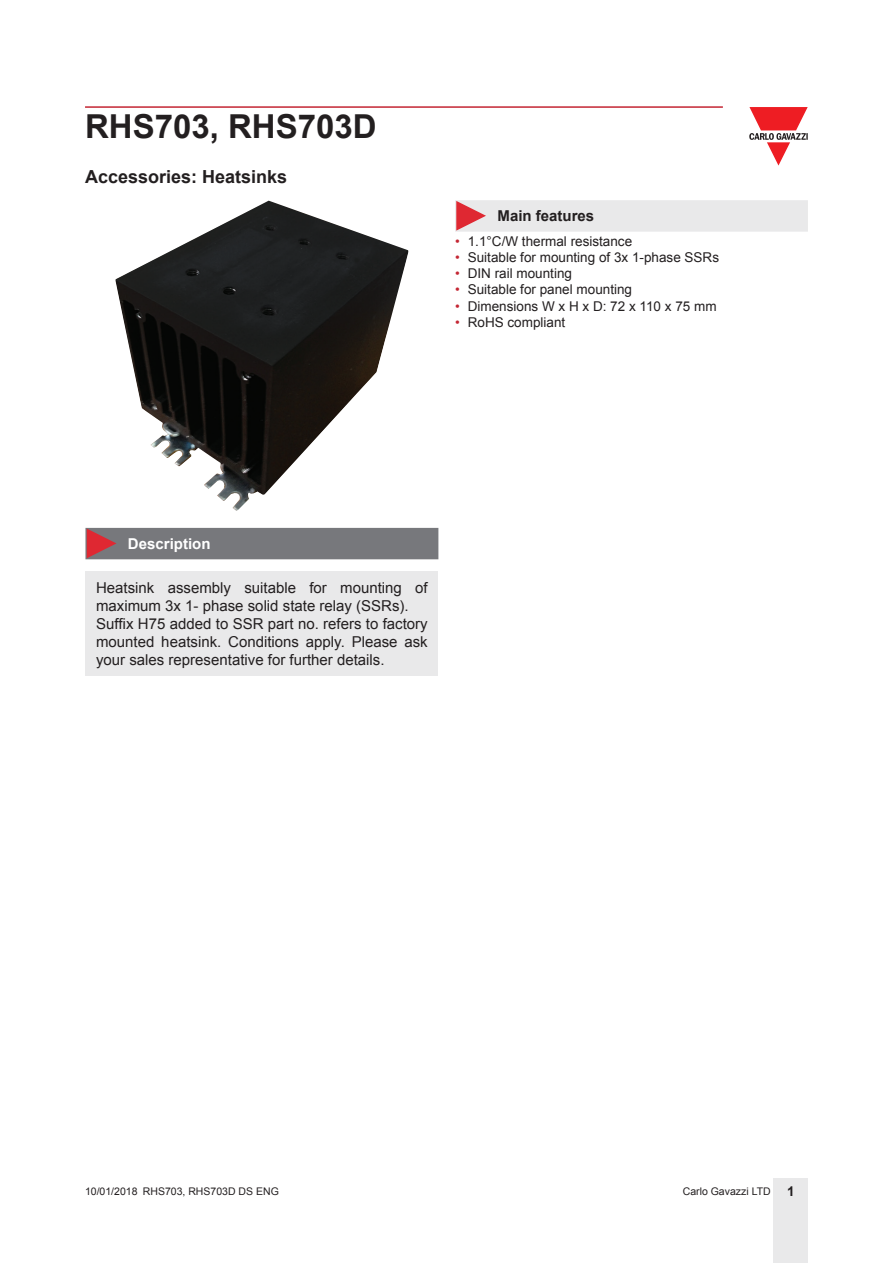
<style>
.page{position:relative;width:893px;height:1263px;background:#fff}
.page>*{position:absolute;margin:0;border:0;box-sizing:border-box;transform-origin:0 0}
.t1{font:700 33px "Arial";color:#231f20}
.t2{font:700 18px "Arial";color:#231f20}
.t3{font:15px/18px "Arial";color:#231f20}
.t4{font:700 15px "Arial";color:#231f20}
.t5{font:700 15px "Arial";color:#fff}
.t6{font:13.5px "Arial";color:#231f20}
.t7{font:10.5px "Arial";color:#231f20}
.s1{color:#c42633}
.s2{font-weight:700;font-size:13.5px}
</style>
<div class="page">
<hr style="left:85px;top:106px;width:638px;height:2px;background:#c42633">
<div style="left:774px;top:1178px;width:34px;height:85px;background:#e9e9ea"></div>
<svg style="left:749px;top:107px;width:59px;height:59px"></svg>
<div style="left:85px;top:571px;width:353px;height:104px;background:#e9e9ea"></div>
<img style="left:115px;top:201px;width:293px;height:310px">
<div style="left:85px;top:528px;width:353px;height:31px;background:#77787c"></div>
<div style="left:455px;top:200px;width:353px;height:32px;background:#e9e9ea"></div>
<h1 class="t1" style="left:85px;top:104px;width:293px">RHS703, RHS703D</h1>
<p class="t2" style="left:85px;top:165px;width:204px">Accessories: Heatsinks</p>
<p class="t4" style="left:497px;top:206px;width:98px">Main features</p>
<p class="t6" style="left:455px;top:232px;width:179px"><span class="s1">•</span> 1.1°C/W thermal resistance</p>
<p class="t6" style="left:455px;top:248px;width:266px"><span class="s1">•</span> Suitable for mounting of 3x 1-phase SSRs</p>
<p class="t6" style="left:455px;top:265px;width:119px"><span class="s1">•</span> DIN rail mounting</p>
<p class="t6" style="left:455px;top:281px;width:179px"><span class="s1">•</span> Suitable for panel mounting</p>
<p class="t6" style="left:455px;top:297px;width:263px"><span class="s1">•</span> Dimensions W x H x D: 72 x 110 x 75 mm</p>
<p class="t6" style="left:455px;top:313px;width:112px"><span class="s1">•</span> RoHS compliant</p>
<p class="t5" style="left:128px;top:534px;width:84px">Description</p>
<p class="t3" style="left:96px;top:578px;width:333px">Heatsink assembly suitable for mounting of maximum 3x 1- phase solid state relay (SSRs).<br>Suffix H75 added to SSR part no. refers to factory mounted heatsink. Conditions apply. Please ask your sales representative for further details.</p>
<p class="t7" style="left:85px;top:1184px;width:195px">10/01/2018 RHS703, RHS703D DS ENG</p>
<p class="t7" style="left:683px;top:1184px;width:113px">Carlo Gavazzi LTD <span class="s2">1</span></p>
</div>
